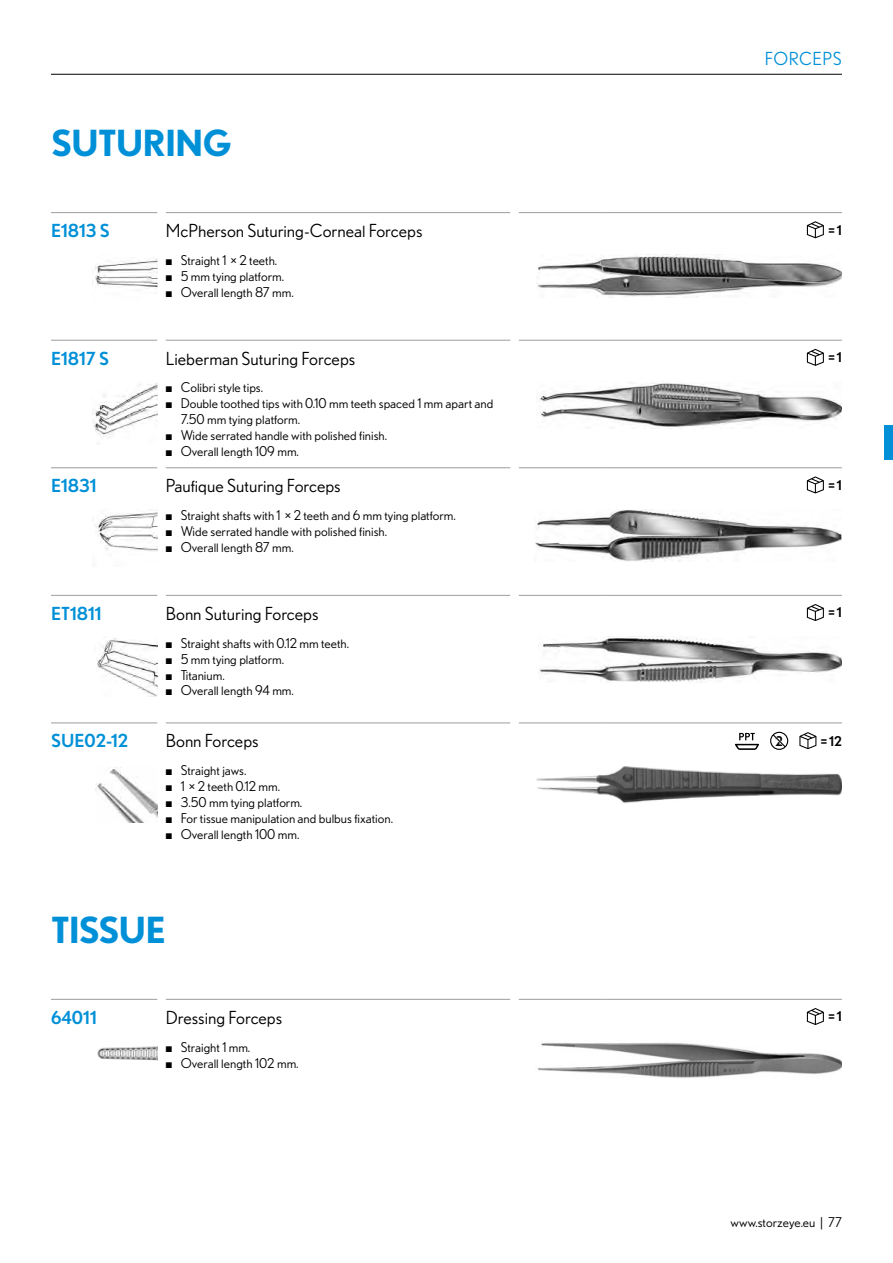
<style>
.page{position:relative;width:893px;height:1263px;background:#fff}
.page>*{position:absolute;margin:0;border:0;box-sizing:border-box;transform-origin:0 0}
._01_Untergruppe{font:700 36px "Nobel BL";letter-spacing:-.025em;color:#0090d7}
._01_Untergruppe_Firs{font:700 36px "Nobel BL";letter-spacing:-.025em;color:#0090d7}
._02_Artikelname{font:18px "Nobel BL";color:#000}
._02_Artikelnummer_oh{font:500 18px "Nobel BL";color:#0090d7}
._02_Artikelnummer{font:500 18px "Nobel BL";color:#0090d7}
.t1{font:18px "Nobel BL";letter-spacing:.025em;color:#0090d7}
.t2{font:13.5px/15.9px "Nobel BL";color:#000}
._03_Verpackungsgröss{font:500 13.5px "Nobel BL";color:#000}
</style>
<div class="page">
<hr style="left:51px;top:74px;width:791px;height:1px;background:#000">
<hr style="left:51px;top:340px;width:106px;height:1px;background:#9d9d9c">
<hr style="left:51px;top:467px;width:106px;height:1px;background:#9d9d9c">
<hr style="left:166px;top:340px;width:344px;height:1px;background:#9d9d9c">
<hr style="left:166px;top:467px;width:344px;height:1px;background:#9d9d9c">
<hr style="left:519px;top:340px;width:85px;height:1px;background:#9d9d9c">
<hr style="left:519px;top:467px;width:85px;height:1px;background:#9d9d9c">
<hr style="left:604px;top:340px;width:238px;height:1px;background:#9d9d9c">
<hr style="left:604px;top:467px;width:238px;height:1px;background:#9d9d9c">
<hr style="left:51px;top:595px;width:106px;height:1px;background:#9d9d9c">
<hr style="left:166px;top:595px;width:344px;height:1px;background:#9d9d9c">
<hr style="left:519px;top:595px;width:85px;height:1px;background:#9d9d9c">
<hr style="left:604px;top:595px;width:238px;height:1px;background:#9d9d9c">
<hr style="left:166px;top:723px;width:344px;height:1px;background:#9d9d9c">
<hr style="left:519px;top:723px;width:85px;height:1px;background:#9d9d9c">
<hr style="left:604px;top:723px;width:238px;height:1px;background:#9d9d9c">
<hr style="left:166px;top:212px;width:344px;height:1px;background:#9d9d9c">
<hr style="left:519px;top:212px;width:85px;height:1px;background:#9d9d9c">
<hr style="left:604px;top:212px;width:238px;height:1px;background:#9d9d9c">
<hr style="left:166px;top:999px;width:344px;height:1px;background:#9d9d9c">
<hr style="left:519px;top:999px;width:85px;height:1px;background:#9d9d9c">
<hr style="left:604px;top:999px;width:238px;height:1px;background:#9d9d9c">
<hr style="left:51px;top:212px;width:106px;height:1px;background:#9d9d9c">
<hr style="left:51px;top:723px;width:106px;height:1px;background:#9d9d9c">
<hr style="left:51px;top:999px;width:106px;height:1px;background:#9d9d9c">
<svg style="left:807px;top:221px;width:17px;height:17px"></svg>
<img style="left:92px;top:259px;width:65px;height:28px">
<img style="left:537px;top:254px;width:305px;height:43px">
<svg style="left:807px;top:349px;width:17px;height:17px"></svg>
<img style="left:92px;top:383px;width:65px;height:55px">
<img style="left:539px;top:383px;width:303px;height:44px">
<svg style="left:807px;top:476px;width:17px;height:17px"></svg>
<img style="left:95px;top:510px;width:62px;height:42px">
<img style="left:535px;top:509px;width:307px;height:53px">
<svg style="left:807px;top:604px;width:17px;height:17px"></svg>
<img style="left:97px;top:638px;width:60px;height:58px">
<img style="left:538px;top:638px;width:304px;height:45px">
<svg style="left:735px;top:733px;width:24px;height:17px"></svg>
<svg style="left:771px;top:732px;width:17px;height:17px"></svg>
<div style="left:770px;top:732px;width:18px;height:18px;border:1px solid #000;border-radius:50%"></div>
<svg style="left:799px;top:732px;width:17px;height:17px"></svg>
<img style="left:95px;top:767px;width:62px;height:55px">
<img style="left:536px;top:766px;width:306px;height:38px">
<svg style="left:807px;top:1008px;width:17px;height:17px"></svg>
<img style="left:97px;top:1046px;width:60px;height:15px">
<img style="left:537px;top:1042px;width:305px;height:36px">
<div style="left:884px;top:425px;width:9px;height:34px;background:#0090d7"></div>
<p class="_01_Untergruppe" style="left:51px;top:122px;width:182px">SUTURING</p>
<h2 class="t1" style="left:765px;top:49px;width:79px">FORCEPS</h2>
<p class="_02_Artikelnummer_oh" style="left:51px;top:220px;width:60px">E1813 S</p>
<p class="_02_Artikelname" style="left:166px;top:220px;width:258px">McPherson Suturing-Corneal Forceps</p>
<p class="_03_Verpackungsgröss" style="left:828px;top:222px;width:15px">=1</p>
<p class="t2" style="left:166px;top:252px;width:113px">■ Straight 1 × 2 teeth.</p>
<p class="t2" style="left:166px;top:268px;width:120px">■ 5 mm tying platform.</p>
<p class="t2" style="left:166px;top:284px;width:129px">■ Overall length 87 mm.</p>
<p class="_02_Artikelnummer" style="left:51px;top:347px;width:60px">E1817 S</p>
<p class="_02_Artikelname" style="left:166px;top:348px;width:191px">Lieberman Suturing Forceps</p>
<p class="_03_Verpackungsgröss" style="left:828px;top:349px;width:15px">=1</p>
<p class="t2" style="left:166px;top:379px;width:99px">■ Colibri style tips.</p>
<p class="t2" style="left:181px;top:395px;width:314px;text-indent:-15px">■ Double toothed tips with 0.10 mm teeth spaced 1 mm apart and<br>7.50 mm tying platform.</p>
<p class="t2" style="left:166px;top:427px;width:223px">■ Wide serrated handle with polished finish.</p>
<p class="t2" style="left:166px;top:443px;width:135px">■ Overall length 109 mm.</p>
<p class="_02_Artikelnummer" style="left:51px;top:475px;width:47px">E1831</p>
<p class="_02_Artikelname" style="left:166px;top:475px;width:176px">Paufique Suturing Forceps</p>
<p class="_03_Verpackungsgröss" style="left:828px;top:477px;width:15px">=1</p>
<p class="t2" style="left:166px;top:507px;width:292px">■ Straight shafts with 1 × 2 teeth and 6 mm tying platform.</p>
<p class="t2" style="left:166px;top:523px;width:223px">■ Wide serrated handle with polished finish.</p>
<p class="t2" style="left:166px;top:539px;width:129px">■ Overall length 87 mm.</p>
<p class="_02_Artikelnummer" style="left:51px;top:603px;width:52px">ET1811</p>
<p class="_02_Artikelname" style="left:166px;top:603px;width:154px">Bonn Suturing Forceps</p>
<p class="_03_Verpackungsgröss" style="left:828px;top:605px;width:15px">=1</p>
<p class="t2" style="left:166px;top:635px;width:185px">■ Straight shafts with 0.12 mm teeth.</p>
<p class="t2" style="left:166px;top:651px;width:120px">■ 5 mm tying platform.</p>
<p class="t2" style="left:166px;top:666px;width:60px">■ Titanium.</p>
<p class="t2" style="left:166px;top:682px;width:130px">■ Overall length 94 mm.</p>
<p class="_02_Artikelnummer_oh" style="left:51px;top:730px;width:79px">SUE02-12</p>
<p class="_02_Artikelname" style="left:166px;top:730px;width:94px">Bonn Forceps</p>
<p class="_03_Verpackungsgröss" style="left:775px;top:733px;width:9px">2</p>
<p class="_03_Verpackungsgröss" style="left:820px;top:733px;width:23px">=12</p>
<p class="t2" style="left:166px;top:762px;width:82px">■ Straight jaws.</p>
<p class="t2" style="left:166px;top:778px;width:116px">■ 1 × 2 teeth 0.12 mm.</p>
<p class="t2" style="left:166px;top:794px;width:138px">■ 3.50 mm tying platform.</p>
<p class="t2" style="left:166px;top:810px;width:229px">■ For tissue manipulation and bulbus fixation.</p>
<p class="t2" style="left:166px;top:826px;width:135px">■ Overall length 100 mm.</p>
<p class="_01_Untergruppe_Firs" style="left:51px;top:909px;width:117px">TISSUE</p>
<p class="_02_Artikelnummer_oh" style="left:51px;top:1007px;width:47px">64011</p>
<p class="_02_Artikelname" style="left:166px;top:1007px;width:118px">Dressing Forceps</p>
<p class="_03_Verpackungsgröss" style="left:828px;top:1009px;width:15px">=1</p>
<p class="t2" style="left:166px;top:1039px;width:86px">■ Straight 1 mm.</p>
<p class="t2" style="left:166px;top:1054px;width:134px">■ Overall length 102 mm.</p>
<p class="t2" style="left:730px;top:1214px;width:113px">www.storzeye.eu | 77</p>
</div>
